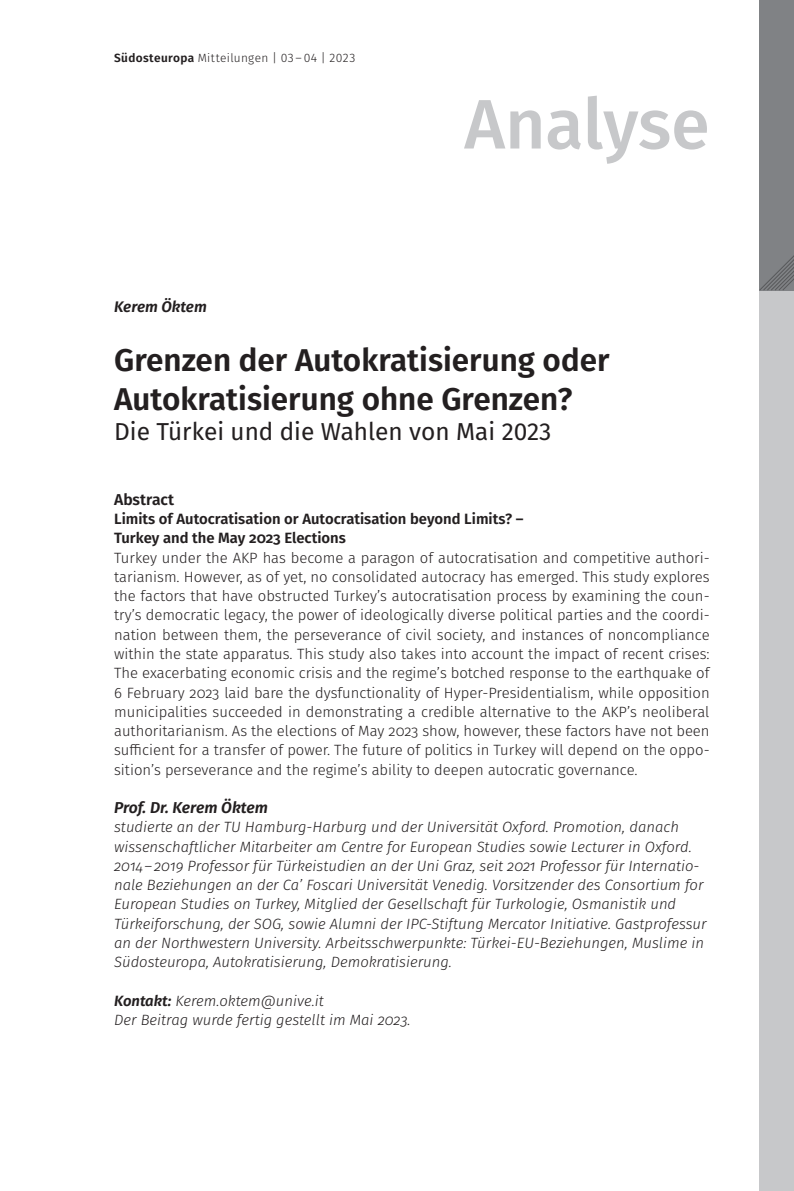
<style>
.page{position:relative;width:794px;height:1191px;background:#fff}
.page>*{position:absolute;margin:0;border:0;box-sizing:border-box;transform-origin:0 0}
._01_Rubrik-Headline{font:500 70px "Fira Sans";letter-spacing:-.005em;color:#c7c8ca}
._02_Artikel-Headline{font:600 31.5px/39.4px "Fira Sans";color:#231f20}
._02_1_Artikel-Headli{font:24.5px "Fira Sans";color:#231f20}
.t1{font:italic 600 15.75px "Fira Sans";color:#231f20}
.Abstract{font:600 15.75px "Fira Sans";color:#231f20}
.Autorennennung{font:italic 600 15.4px "Fira Sans";color:#231f20}
.Abstract-2{font:300 14.88px/19.2px "Fira Sans";color:#231f20;text-align:justify}
.t2{font:italic 300 14.88px/19.2px "Fira Sans";color:#231f20}
.Abstract-3{font:600 14.88px/19.2px "Fira Sans";color:#231f20}
.t3{font:600 11.9px "Fira Sans";letter-spacing:.03em;color:#231f20}
.s1{font-weight:300}
.s2{font-weight:300;font-size:12.25px}
.s3{font-weight:600}
</style>
<div class="page">
<div style="left:759px;top:290px;width:35px;height:901px;background:#c7c8ca"></div>
<div style="left:759px;top:0;width:35px;height:290px;background:#808285"></div>
<svg style="left:759px;top:255px;width:35px;height:35px"></svg>
<p class="t3" style="left:114px;top:48px;width:243px">Südosteuropa <span class="s1">Mitteilungen</span> <span class="s2">| 03 – 04 | 2023</span></p>
<p class="_01_Rubrik-Headline" style="left:464px;top:68px;width:247px">Analyse</p>
<p class="Autorennennung" style="left:114px;top:294px;width:94px">Kerem Öktem</p>
<p class="_02_Artikel-Headline" style="left:114px;top:338px;width:497px">Grenzen der Autokratisierung oder<br>Autokratisierung ohne Grenzen?</p>
<p class="_02_1_Artikel-Headli" style="left:114px;top:413px;width:439px">Die Türkei und die Wahlen von Mai 2023</p>
<p class="Abstract" style="left:114px;top:486px;width:61px">Abstract</p>
<p class="Abstract-3" style="left:114px;top:508px;width:411px">Limits of Autocratisation or Autocratisation beyond Limits? –<br>Turkey and the May 2023 Elections</p>
<p class="Abstract-2" style="left:114px;top:548px;width:597px">Turkey under the AKP has become a paragon of autocratisation and competitive authori&shy;tarianism. However, as of yet, no consolidated autocracy has emerged. This study explores the factors that have obstructed Turkey’s autocratisation process by examining the coun&shy;try’s democratic legacy, the power of ideologically diverse political parties and the coordi&shy;nation between them, the perseverance of civil society, and instances of noncompliance within the state apparatus. This study also takes into account the impact of recent crises:<br>The exacerbating economic crisis and the regime’s botched response to the earthquake of 6 February 2023 laid bare the dysfunctionality of Hyper-Presidentialism, while opposition municipalities succeeded in demonstrating a credible alternative to the AKP’s neoliberal authoritarianism. As the elections of May 2023 show, however, these factors have not been sufficient for a transfer of power. The future of politics in Turkey will depend on the oppo&shy;sition’s perseverance and the regime’s ability to deepen autocratic governance.</p>
<p class="t1" style="left:114px;top:794px;width:155px">Prof. Dr. Kerem Öktem</p>
<p class="t2" style="left:114px;top:817px;width:594px">studierte an der TU Hamburg-Harburg und der Universität Oxford. Promotion, danach wissenschaftlicher Mitarbeiter am Centre for European Studies sowie Lecturer in Oxford.<br>2014–2019 Professor für Türkeistudien an der Uni Graz, seit 2021 Professor für Internatio&shy;nale Beziehungen an der Ca’ Foscari Universität Venedig. Vorsitzender des Consortium for European Studies on Turkey, Mitglied der Gesellschaft für Turkologie, Osmanistik und Türkeiforschung, der SOG, sowie Alumni der IPC-Stiftung Mercator Initiative. Gastprofessur an der Northwestern University. Arbeitsschwerpunkte: Türkei-EU-Beziehungen, Muslime in Südosteuropa, Autokratisierung, Demokratisierung.</p>
<p class="t2" style="left:114px;top:990px;width:211px"><span class="s3">Kontakt:</span> Kerem.oktem@unive.it</p>
<p class="t2" style="left:114px;top:1010px;width:298px">Der Beitrag wurde fertig gestellt im Mai 2023.</p>
</div>
